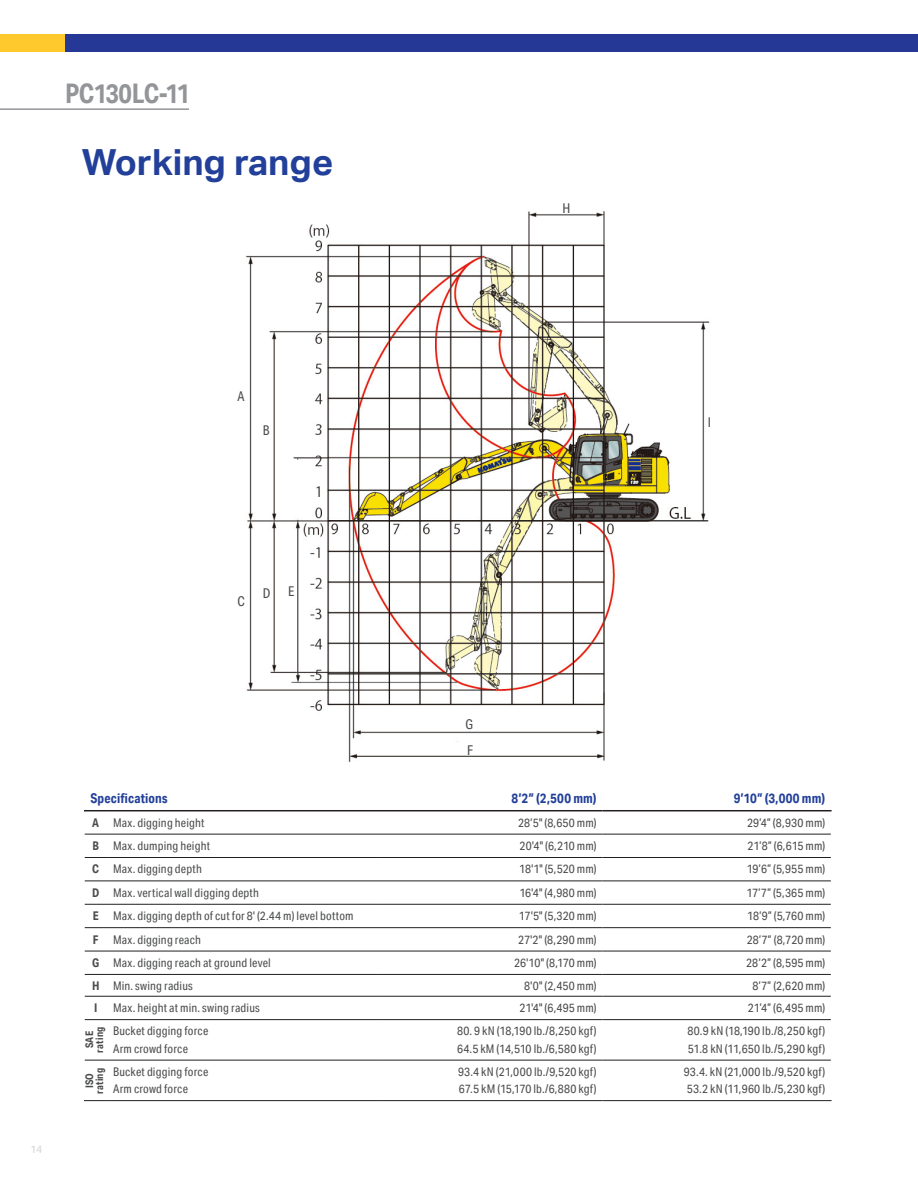
<style>
.page{position:relative;width:918px;height:1188px;background:#fff}
.page>*{position:absolute;margin:0;border:0;box-sizing:border-box;transform-origin:0 0}
.Solution_2nd-head{font:700 36px "Aktiv Grotesk";color:#223f99}
.t1{font:700 27px "Aktiv Grotesk Cd";letter-spacing:-.025em;color:#939598}
.header-text{font:700 13.5px "Aktiv Grotesk Cd";letter-spacing:.015em;color:#223f99}
.t2{font:13.5px "Aktiv Grotesk Cd";color:#4b4c4d}
.Spec_Table_-_Left{font:12px "Aktiv Grotesk Cd";letter-spacing:.015em;color:#4b4c4d}
.Spec_Table_-_Right{font:12px "Aktiv Grotesk Cd";letter-spacing:.01em;color:#4b4c4d}
.Spec_Table_-_Left-2{font:700 12px "Aktiv Grotesk Cd";color:#4b4c4d}
.Spec_Table_-_Left-3{font:700 10.5px "Aktiv Grotesk Cd";letter-spacing:.02em;color:#4b4c4d}
.t3{font:10.5px "Aktiv Grotesk";color:#d2d3d2}
</style>
<div class="page">
<hr style="left:0;top:108px;width:189px;height:2px;background:#939598">
<img style="left:246px;top:211px;width:464px;height:552px">
<svg style="left:84px;top:810px;width:23px;height:1px"></svg>
<hr style="left:107px;top:810px;width:270px;height:1px;background:#231f20">
<hr style="left:377px;top:810px;width:226px;height:1px;background:#231f20">
<hr style="left:603px;top:810px;width:229px;height:1px;background:#231f20">
<svg style="left:85px;top:1019px;width:22px;height:1px"></svg>
<svg style="left:85px;top:1060px;width:22px;height:1px"></svg>
<svg style="left:84px;top:1100px;width:23px;height:1px"></svg>
<svg style="left:85px;top:834px;width:22px;height:1px"></svg>
<hr style="left:107px;top:834px;width:270px;height:1px;background:#231f20">
<hr style="left:377px;top:834px;width:226px;height:1px;background:#231f20">
<hr style="left:603px;top:834px;width:228px;height:1px;background:#231f20">
<svg style="left:85px;top:857px;width:22px;height:1px"></svg>
<hr style="left:107px;top:857px;width:270px;height:1px;background:#231f20">
<hr style="left:377px;top:857px;width:226px;height:1px;background:#231f20">
<hr style="left:603px;top:857px;width:228px;height:1px;background:#231f20">
<svg style="left:85px;top:881px;width:22px;height:1px"></svg>
<hr style="left:107px;top:881px;width:270px;height:1px;background:#231f20">
<hr style="left:377px;top:881px;width:226px;height:1px;background:#231f20">
<hr style="left:603px;top:881px;width:228px;height:1px;background:#231f20">
<svg style="left:85px;top:904px;width:22px;height:1px"></svg>
<hr style="left:107px;top:904px;width:270px;height:1px;background:#231f20">
<hr style="left:377px;top:904px;width:226px;height:1px;background:#231f20">
<hr style="left:603px;top:904px;width:228px;height:1px;background:#231f20">
<svg style="left:85px;top:927px;width:22px;height:1px"></svg>
<hr style="left:107px;top:927px;width:270px;height:1px;background:#231f20">
<hr style="left:377px;top:927px;width:226px;height:1px;background:#231f20">
<hr style="left:603px;top:927px;width:228px;height:1px;background:#231f20">
<svg style="left:85px;top:951px;width:22px;height:1px"></svg>
<hr style="left:107px;top:951px;width:270px;height:1px;background:#231f20">
<hr style="left:377px;top:951px;width:226px;height:1px;background:#231f20">
<hr style="left:603px;top:951px;width:228px;height:1px;background:#231f20">
<svg style="left:85px;top:974px;width:22px;height:1px"></svg>
<hr style="left:107px;top:974px;width:270px;height:1px;background:#231f20">
<hr style="left:377px;top:974px;width:226px;height:1px;background:#231f20">
<hr style="left:603px;top:974px;width:228px;height:1px;background:#231f20">
<svg style="left:85px;top:996px;width:22px;height:1px"></svg>
<hr style="left:107px;top:996px;width:270px;height:1px;background:#231f20">
<hr style="left:377px;top:996px;width:226px;height:1px;background:#231f20">
<hr style="left:603px;top:996px;width:228px;height:1px;background:#231f20">
<hr style="left:107px;top:1019px;width:270px;height:1px;background:#231f20">
<hr style="left:377px;top:1019px;width:226px;height:1px;background:#231f20">
<hr style="left:603px;top:1019px;width:228px;height:1px;background:#231f20">
<hr style="left:107px;top:1060px;width:270px;height:1px;background:#231f20">
<hr style="left:377px;top:1060px;width:226px;height:1px;background:#231f20">
<hr style="left:603px;top:1060px;width:228px;height:1px;background:#231f20">
<hr style="left:107px;top:1100px;width:270px;height:1px;background:#231f20">
<hr style="left:377px;top:1100px;width:226px;height:1px;background:#231f20">
<hr style="left:603px;top:1100px;width:229px;height:1px;background:#231f20">
<div style="left:0;top:34px;width:65px;height:17px;background:#fec92d"></div>
<div style="left:65px;top:34px;width:853px;height:17px;background:#263895"></div>
<h2 class="t1" style="left:65px;top:77px;width:127px">PC130LC-11</h2>
<p class="Solution_2nd-head" style="left:82px;top:141px;width:253px">Working range</p>
<p class="t2" style="left:563px;top:200px;width:9px">H</p>
<p class="t2" style="left:238px;top:388px;width:9px">A</p>
<p class="t2" style="left:263px;top:422px;width:8px">B</p>
<p class="t2" style="left:708px;top:414px;width:5px">I</p>
<p class="t2" style="left:238px;top:593px;width:9px">C</p>
<p class="t2" style="left:263px;top:586px;width:9px">D</p>
<p class="t2" style="left:288px;top:583px;width:8px">E</p>
<p class="t3" style="left:30px;top:1143px;width:14px">14</p>
<p class="t2" style="left:466px;top:716px;width:9px">G</p>
<p class="t2" style="left:467px;top:742px;width:7px">F</p>
<p class="header-text" style="left:90px;top:790px;width:79px">Specifications</p>
<p class="header-text" style="left:512px;top:790px;width:87px">8’2” (2,500 mm)</p>
<p class="header-text" style="left:734px;top:790px;width:93px">9’10” (3,000 mm)</p>
<p class="Spec_Table_-_Left-2" style="left:92px;top:815px;width:8px">A</p>
<p class="Spec_Table_-_Left" style="left:113px;top:815px;width:93px">Max. digging height</p>
<p class="Spec_Table_-_Right" style="left:518px;top:816px;width:80px">28’5" (8,650 mm)</p>
<p class="Spec_Table_-_Right" style="left:747px;top:816px;width:80px">29’4” (8,930 mm)</p>
<p class="Spec_Table_-_Left-2" style="left:92px;top:838px;width:8px">B</p>
<p class="Spec_Table_-_Left" style="left:113px;top:839px;width:99px">Max. dumping height</p>
<p class="Spec_Table_-_Right" style="left:520px;top:839px;width:79px">20'4" (6,210 mm)</p>
<p class="Spec_Table_-_Right" style="left:747px;top:839px;width:79px">21’8” (6,615 mm)</p>
<p class="Spec_Table_-_Left-2" style="left:92px;top:862px;width:8px">C</p>
<p class="Spec_Table_-_Left" style="left:113px;top:862px;width:90px">Max. digging depth</p>
<p class="Spec_Table_-_Right" style="left:519px;top:862px;width:79px">18'1" (5,520 mm)</p>
<p class="Spec_Table_-_Right" style="left:747px;top:862px;width:80px">19’6” (5,955 mm)</p>
<p class="Spec_Table_-_Left-2" style="left:92px;top:885px;width:9px">D</p>
<p class="Spec_Table_-_Left" style="left:113px;top:886px;width:148px">Max. vertical wall digging depth</p>
<p class="Spec_Table_-_Right" style="left:519px;top:886px;width:79px">16'4" (4,980 mm)</p>
<p class="Spec_Table_-_Right" style="left:747px;top:886px;width:80px">17’7” (5,365 mm)</p>
<p class="Spec_Table_-_Left-2" style="left:93px;top:909px;width:8px">E</p>
<p class="Spec_Table_-_Left" style="left:113px;top:909px;width:242px">Max. digging depth of cut for 8' (2.44 m) level bottom</p>
<p class="Spec_Table_-_Right" style="left:519px;top:909px;width:79px">17'5" (5,320 mm)</p>
<p class="Spec_Table_-_Right" style="left:747px;top:909px;width:80px">18’9” (5,760 mm)</p>
<p class="Spec_Table_-_Left-2" style="left:93px;top:932px;width:7px">F</p>
<p class="Spec_Table_-_Left" style="left:113px;top:932px;width:89px">Max. digging reach</p>
<p class="Spec_Table_-_Right" style="left:518px;top:932px;width:80px">27'2" (8,290 mm)</p>
<p class="Spec_Table_-_Right" style="left:747px;top:932px;width:80px">28’7” (8,720 mm)</p>
<p class="Spec_Table_-_Left-2" style="left:92px;top:955px;width:9px">G</p>
<p class="Spec_Table_-_Left" style="left:113px;top:956px;width:159px">Max. digging reach at ground level</p>
<p class="Spec_Table_-_Right" style="left:514px;top:956px;width:84px">26'10" (8,170 mm)</p>
<p class="Spec_Table_-_Right" style="left:746px;top:956px;width:81px">28’2” (8,595 mm)</p>
<p class="Spec_Table_-_Left-2" style="left:92px;top:978px;width:9px">H</p>
<p class="Spec_Table_-_Left" style="left:113px;top:978px;width:81px">Min. swing radius</p>
<p class="Spec_Table_-_Right" style="left:524px;top:978px;width:74px">8'0" (2,450 mm)</p>
<p class="Spec_Table_-_Right" style="left:752px;top:978px;width:74px">8’7” (2,620 mm)</p>
<p class="Spec_Table_-_Left-2" style="left:94px;top:1001px;width:5px">I</p>
<p class="Spec_Table_-_Left" style="left:113px;top:1001px;width:148px">Max. height at min. swing radius</p>
<p class="Spec_Table_-_Right" style="left:520px;top:1001px;width:78px">21'4" (6,495 mm)</p>
<p class="Spec_Table_-_Right" style="left:748px;top:1001px;width:79px">21’4” (6,495 mm)</p>
<p class="Spec_Table_-_Left" style="left:113px;top:1024px;width:97px">Bucket digging force</p>
<p class="Spec_Table_-_Left" style="left:113px;top:1042px;width:76px">Arm crowd force</p>
<p class="Spec_Table_-_Left" style="left:457px;top:1024px;width:141px">80. 9 kN (18,190 lb./8,250 kgf)</p>
<p class="Spec_Table_-_Left" style="left:457px;top:1042px;width:141px">64.5 kM (14,510 lb./6,580 kgf)</p>
<p class="Spec_Table_-_Left" style="left:687px;top:1024px;width:139px">80.9 kN (18,190 lb./8,250 kgf)</p>
<p class="Spec_Table_-_Left" style="left:688px;top:1042px;width:139px">51.8 kN (11,650 lb./5,290 kgf)</p>
<p class="Spec_Table_-_Left-3" style="left:83px;top:1048px;width:19px;rotate:-90deg">SAE</p>
<p class="Spec_Table_-_Left-3" style="left:93px;top:1053px;width:27px;rotate:-90deg">rating</p>
<p class="Spec_Table_-_Left-3" style="left:83px;top:1088px;width:17px;rotate:-90deg">ISO</p>
<p class="Spec_Table_-_Left-3" style="left:93px;top:1094px;width:27px;rotate:-90deg">rating</p>
<p class="Spec_Table_-_Left" style="left:458px;top:1065px;width:140px">93.4 kN (21,000 lb./9,520 kgf)</p>
<p class="Spec_Table_-_Left" style="left:459px;top:1082px;width:139px">67.5 kM (15,170 lb./6,880 kgf)</p>
<p class="Spec_Table_-_Left" style="left:684px;top:1065px;width:143px">93.4. kN (21,000 lb./9,520 kgf)</p>
<p class="Spec_Table_-_Left" style="left:687px;top:1082px;width:140px">53.2 kN (11,960 lb./5,230 kgf)</p>
<p class="Spec_Table_-_Left" style="left:113px;top:1065px;width:97px">Bucket digging force</p>
<p class="Spec_Table_-_Left" style="left:113px;top:1082px;width:76px">Arm crowd force</p>
</div>
